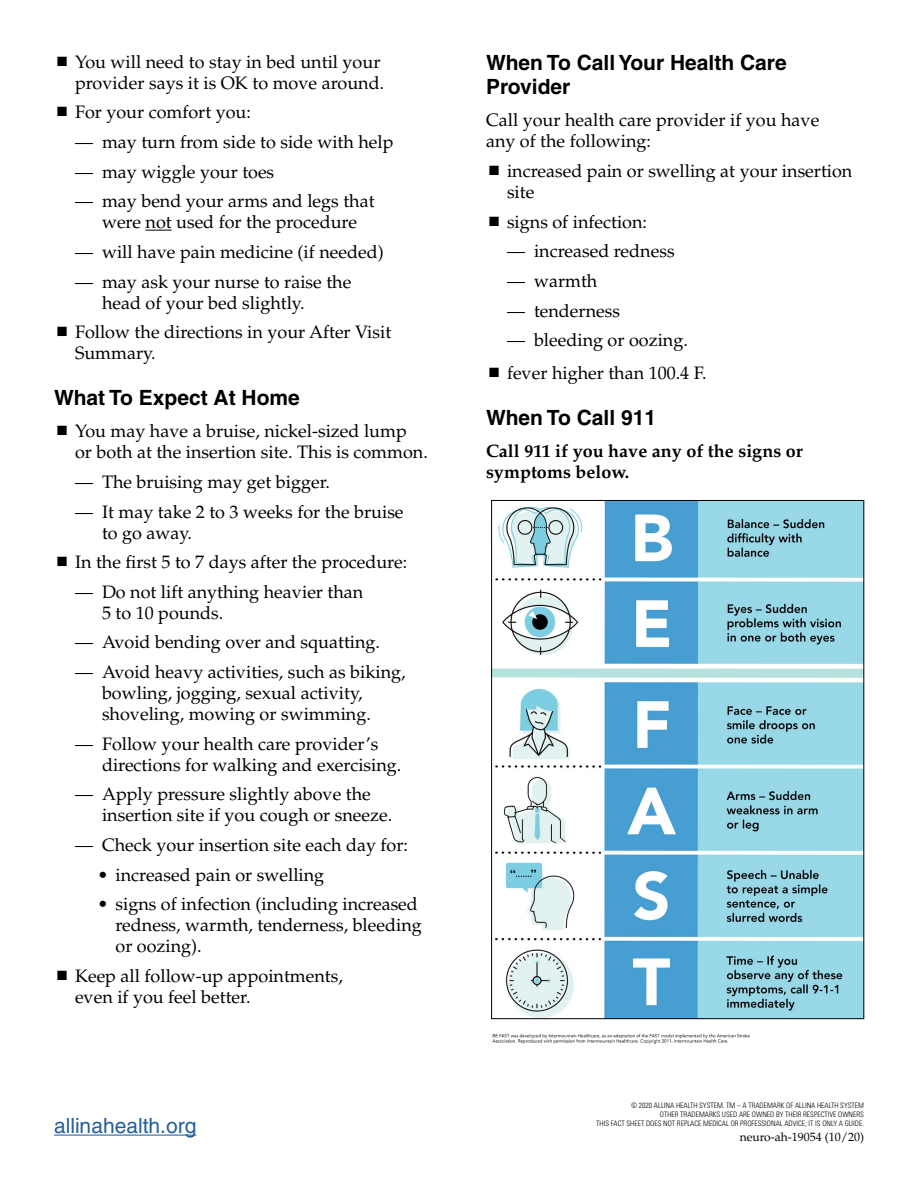
<style>
.page{position:relative;width:918px;height:1188px;background:#fff}
.page>*{position:absolute;margin:0;border:0;box-sizing:border-box;transform-origin:0 0}
.t1{font:700 21px/24px "Helvetica";color:#000}
.t2{font:21px "Helvetica";color:#215e9e}
.t3{font:18px/21px "Palatino";color:#000}
.t4{font:700 18px/21px "Palatino";color:#000}
.t5{font:12px "Palatino";color:#000}
.t6{font:300 condensed 7.5px/9px "Univers";color:#000;text-align:right}
</style>
<div class="page">
<hr style="left:54px;top:1135px;width:142px;height:1px;background:#215e9e">
<img style="left:493px;top:502px;width:369px;height:515px">
<img style="left:492px;top:1033px;width:258px;height:11px">
<svg style="left:146px;top:230px;width:26px;height:1px"></svg>
<p class="t3" style="left:75px;top:51px;width:311px">You will need to stay in bed until your provider says it is OK to move around.</p>
<p class="t3" style="left:75px;top:102px;width:177px">For your comfort you:</p>
<p class="t3" style="left:75px;top:132px;width:320px">— may turn from side to side with help</p>
<p class="t3" style="left:75px;top:161px;width:201px">— may wiggle your toes</p>
<p class="t3" style="left:75px;top:191px;width:301px;text-align:center">— may bend your arms and legs that were not used for the procedure</p>
<p class="t3" style="left:75px;top:242px;width:310px">— will have pain medicine (if needed)</p>
<p class="t3" style="left:102px;top:271px;width:251px;text-indent:-27px">— may ask your nurse to raise the head of your bed slightly.</p>
<p class="t3" style="left:75px;top:322px;width:318px">Follow the directions in your After Visit<br>Summary.</p>
<p class="t1" style="left:54px;top:386px;width:247px">What To Expect At Home</p>
<p class="t3" style="left:75px;top:421px;width:354px">You may have a bruise, nickel-sized lump or both at the insertion site. This is common.</p>
<p class="t3" style="left:75px;top:472px;width:257px">— The bruising may get bigger.</p>
<p class="t3" style="left:102px;top:501px;width:303px;text-indent:-27px">— It may take 2 to 3 weeks for the bruise to go away.</p>
<p class="t3" style="left:75px;top:552px;width:334px">In the first 5 to 7 days after the procedure:</p>
<p class="t3" style="left:102px;top:582px;width:263px;text-indent:-27px">— Do not lift anything heavier than<br>5 to 10 pounds.</p>
<p class="t3" style="left:75px;top:632px;width:307px">— Avoid bending over and squatting.</p>
<p class="t3" style="left:102px;top:662px;width:305px;text-indent:-27px">— Avoid heavy activities, such as biking, bowling, jogging, sexual activity, shoveling, mowing or swimming.</p>
<p class="t3" style="left:102px;top:733px;width:301px;text-indent:-27px">— Follow your health care provider’s directions for walking and exercising.</p>
<p class="t3" style="left:102px;top:784px;width:292px;text-indent:-27px">— Apply pressure slightly above the insertion site if you cough or sneeze.</p>
<p class="t3" style="left:75px;top:835px;width:335px">— Check your insertion site each day for:</p>
<p class="t3" style="left:98px;top:864px;width:228px">• increased pain or swelling</p>
<p class="t3" style="left:116px;top:894px;width:308px;text-indent:-18px">• signs of infection (including increased redness, warmth, tenderness, bleeding or oozing).</p>
<p class="t3" style="left:75px;top:966px;width:269px">Keep all follow-up appointments, even if you feel better.</p>
<p class="t2" style="left:54px;top:1113px;width:144px">allinahealth.org</p>
<p class="t1" style="left:486px;top:51px;width:302px">When To Call Your Health Care<br>Provider</p>
<p class="t3" style="left:486px;top:110px;width:335px">Call your health care provider if you have any of the following:</p>
<p class="t3" style="left:507px;top:161px;width:347px">increased pain or swelling at your insertion site</p>
<p class="t3" style="left:507px;top:211px;width:142px">signs of infection:</p>
<p class="t3" style="left:507px;top:241px;width:169px">— increased redness</p>
<p class="t3" style="left:507px;top:271px;width:92px">— warmth</p>
<p class="t3" style="left:507px;top:300px;width:115px">— tenderness</p>
<p class="t3" style="left:507px;top:324px;width:201px;line-height:32.7px">— bleeding or oozing. fever higher than 100.4 F.</p>
<p class="t1" style="left:486px;top:405px;width:172px">When To Call 911</p>
<p class="t4" style="left:486px;top:440px;width:318px">Call 911 if you have any of the signs or symptoms below.</p>
<p class="t6" style="left:596px;top:1101px;width:269px">© 2020 ALLINA HEALTH SYSTEM. TM – A TRADEMARK OF ALLINA HEALTH SYSTEM<br>OTHER TRADEMARKS USED ARE OWNED BY THEIR RESPECTIVE OWNERS<br>THIS FACT SHEET DOES NOT REPLACE MEDICAL OR PROFESSIONAL ADVICE; IT IS ONLY A GUIDE.</p>
<p class="t5" style="left:740px;top:1130px;width:126px">neuro-ah-19054 (10/20)</p>
</div>
